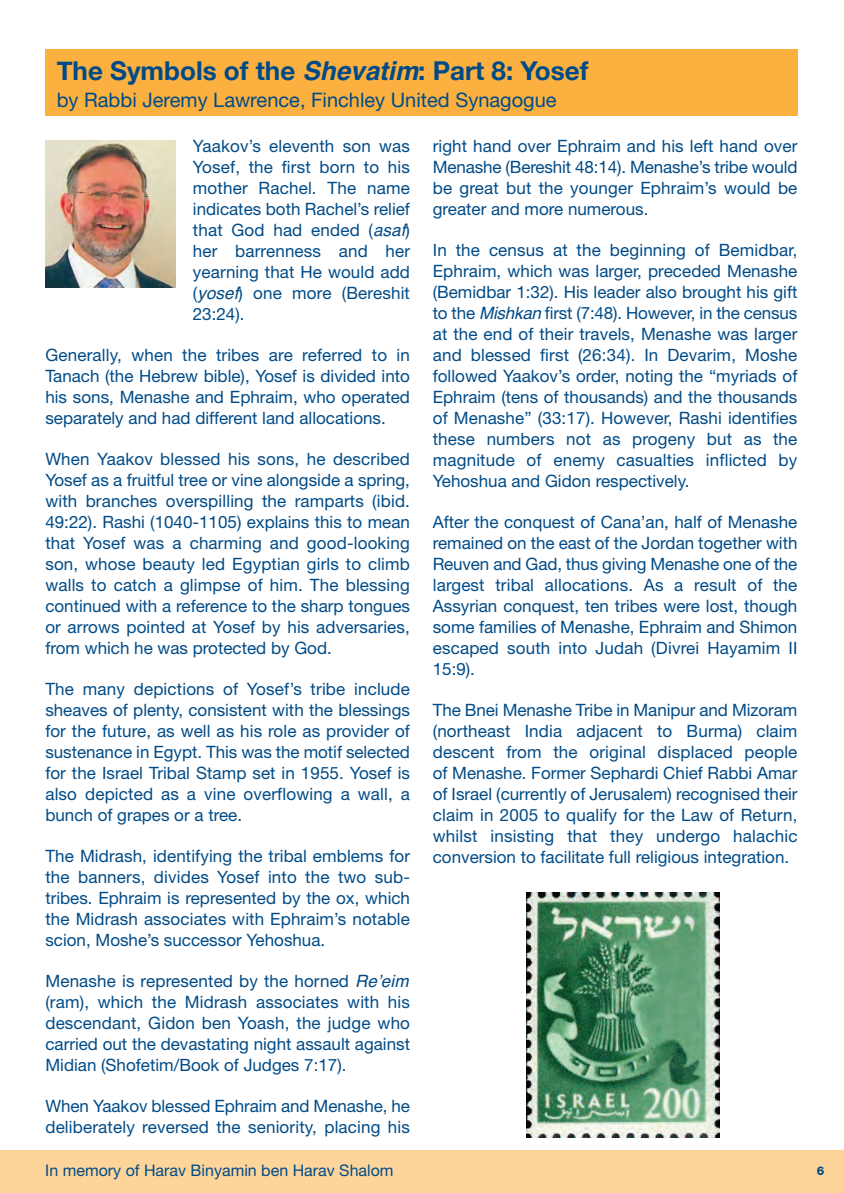
<style>
.page{position:relative;width:844px;height:1193px;background:#fff}
.page>*{position:absolute;margin:0;border:0;box-sizing:border-box;transform-origin:0 0}
.t1{font:700 26px "Helvetica Neue";color:#004b87}
.t2{font:20px "Helvetica Neue";color:#004b87}
.t3{font:17px/21px "Helvetica Neue";color:#004b87;text-align:justify}
.t4{font:16px "Helvetica Neue";color:#004b87}
.t5{font:800 12px "Helvetica Neue";color:#004b87}
.s1{font-family:"Helvetica";font-style:italic}
</style>
<div class="page">
<div style="left:0;top:1149px;width:843px;height:43px;background:#fdd59a"></div>
<div style="left:45px;top:49px;width:751px;height:67px;background:#fbb03f"></div>
<img style="left:45px;top:140px;width:131px;height:148px">
<img style="left:526px;top:892px;width:192px;height:245px">
<h1 class="t1" style="left:57px;top:55px;width:533px">The Symbols of the <span class="s1">Shevatim</span>: Part 8: Yosef</h1>
<p class="t2" style="left:57px;top:92px;width:501px">by Rabbi Jeremy Lawrence, Finchley United Synagogue</p>
<p class="t3" style="left:193px;top:137px;width:219px">Yaakov’s eleventh son was Yosef, the first born to his mother Rachel. The name indicates both Rachel’s relief that God had ended (<span class="s1">asaf</span>) her barrenness and her yearning that He would add (<span class="s1">yosef</span>) one more (Bereshit 23:24).</p>
<p class="t3" style="left:45px;top:346px;width:366px">Generally, when the tribes are referred to in Tanach (the Hebrew bible), Yosef is divided into his sons, Menashe and Ephraim, who operated separately and had different land allocations.</p>
<p class="t3" style="left:45px;top:450px;width:366px">When Yaakov blessed his sons, he described Yosef as a fruitful tree or vine alongside a spring, with branches overspilling the ramparts (ibid.<br>49:22). Rashi (1040-1105) explains this to mean that Yosef was a charming and good-looking son, whose beauty led Egyptian girls to climb walls to catch a glimpse of him. The blessing continued with a reference to the sharp tongues or arrows pointed at Yosef by his adversaries, from which he was protected by God.</p>
<p class="t3" style="left:45px;top:680px;width:366px">The many depictions of Yosef’s tribe include sheaves of plenty, consistent with the blessings for the future, as well as his role as provider of sustenance in Egypt. This was the motif selected for the Israel Tribal Stamp set in 1955. Yosef is also depicted as a vine overflowing a wall, a bunch of grapes or a tree.</p>
<p class="t3" style="left:45px;top:847px;width:366px">The Midrash, identifying the tribal emblems for the banners, divides Yosef into the two sub&shy;tribes. Ephraim is represented by the ox, which the Midrash associates with Ephraim’s notable scion, Moshe’s successor Yehoshua.</p>
<p class="t3" style="left:45px;top:971px;width:366px">Menashe is represented by the horned <span class="s1">Re’eim </span>(ram), which the Midrash associates with his descendant, Gidon ben Yoash, the judge who carried out the devastating night assault against Midian (Shofetim/Book of Judges 7:17).</p>
<p class="t3" style="left:45px;top:1096px;width:366px">When Yaakov blessed Ephraim and Menashe, he deliberately reversed the seniority, placing his</p>
<p class="t3" style="left:432px;top:137px;width:366px">right hand over Ephraim and his left hand over Menashe (Bereshit 48:14). Menashe’s tribe would be great but the younger Ephraim’s would be greater and more numerous.</p>
<p class="t3" style="left:432px;top:241px;width:366px">In the census at the beginning of Bemidbar, Ephraim, which was larger, preceded Menashe (Bemidbar 1:32). His leader also brought his gift to the <span class="s1">Mishkan</span> first (7:48). However, in the census at the end of their travels, Menashe was larger and blessed first (26:34). In Devarim, Moshe followed Yaakov’s order, noting the “myriads of Ephraim (tens of thousands) and the thousands of Menashe” (33:17). However, Rashi identifies these numbers not as progeny but as the magnitude of enemy casualties inflicted by Yehoshua and Gidon respectively.</p>
<p class="t3" style="left:432px;top:513px;width:366px">After the conquest of Cana’an, half of Menashe remained on the east of the Jordan together with Reuven and Gad, thus giving Menashe one of the largest tribal allocations. As a result of the Assyrian conquest, ten tribes were lost, though some families of Menashe, Ephraim and Shimon escaped south into Judah (Divrei Hayamim II 15:9).</p>
<p class="t3" style="left:432px;top:701px;width:366px">The Bnei Menashe Tribe in Manipur and Mizoram (northeast India adjacent to Burma) claim descent from the original displaced people of Menashe. Former Sephardi Chief Rabbi Amar of Israel (currently of Jerusalem) recognised their claim in 2005 to qualify for the Law of Return, whilst insisting that they undergo halachic conversion to facilitate full religious integration.</p>
<p class="t4" style="left:45px;top:1163px;width:349px">In memory of Harav Binyamin ben Harav Shalom</p>
<p class="t5" style="left:816px;top:1165px;width:9px">6</p>
</div>
